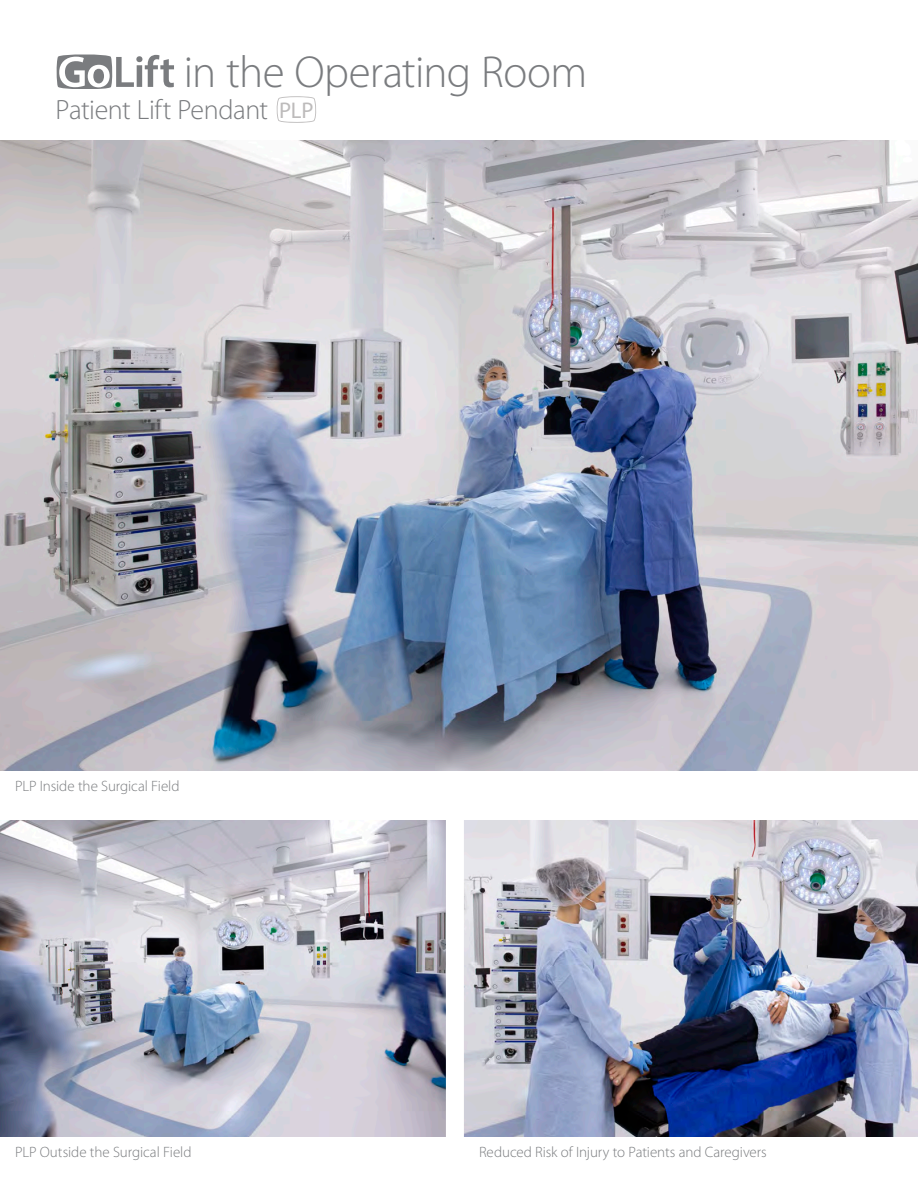
<style>
.page{position:relative;width:918px;height:1188px;background:#fff}
.page>*{position:absolute;margin:0;border:0;box-sizing:border-box;transform-origin:0 0}
.product_name{font:300 45px "Myriad Pro";letter-spacing:-.015em;color:#7a7c7f}
.product_name-2{font:300 27.9px "Myriad Pro";letter-spacing:-.015em;color:#7a7c7f}
.t1{font:22.8px "Myriad Pro";color:#bdbbbb}
.picture_labels{font:300 15px "Myriad Pro";letter-spacing:-.005em;color:#7a7c7f}
</style>
<div class="page">
<img style="left:0;top:821px;width:918px;height:315px">
<img style="left:0;top:140px;width:918px;height:630px">
<div style="left:446px;top:811px;width:18px;height:377px;background:#fff"></div>
<svg style="left:56px;top:54px;width:118px;height:35px"></svg>
<svg style="left:276px;top:96px;width:41px;height:27px"></svg>
<p class="product_name" style="left:184px;top:45px;width:405px">in the Operating Room</p>
<p class="product_name-2" style="left:56px;top:93px;width:214px">Patient Lift Pendant</p>
<p class="t1" style="left:279px;top:96px;width:36px">PLP</p>
<p class="picture_labels" style="left:15px;top:777px;width:166px">PLP Inside the Surgical Field</p>
<p class="picture_labels" style="left:15px;top:1143px;width:178px">PLP Outside the Surgical Field</p>
<p class="picture_labels" style="left:479px;top:1143px;width:289px">Reduced Risk of Injury to Patients and Caregivers</p>
</div>
